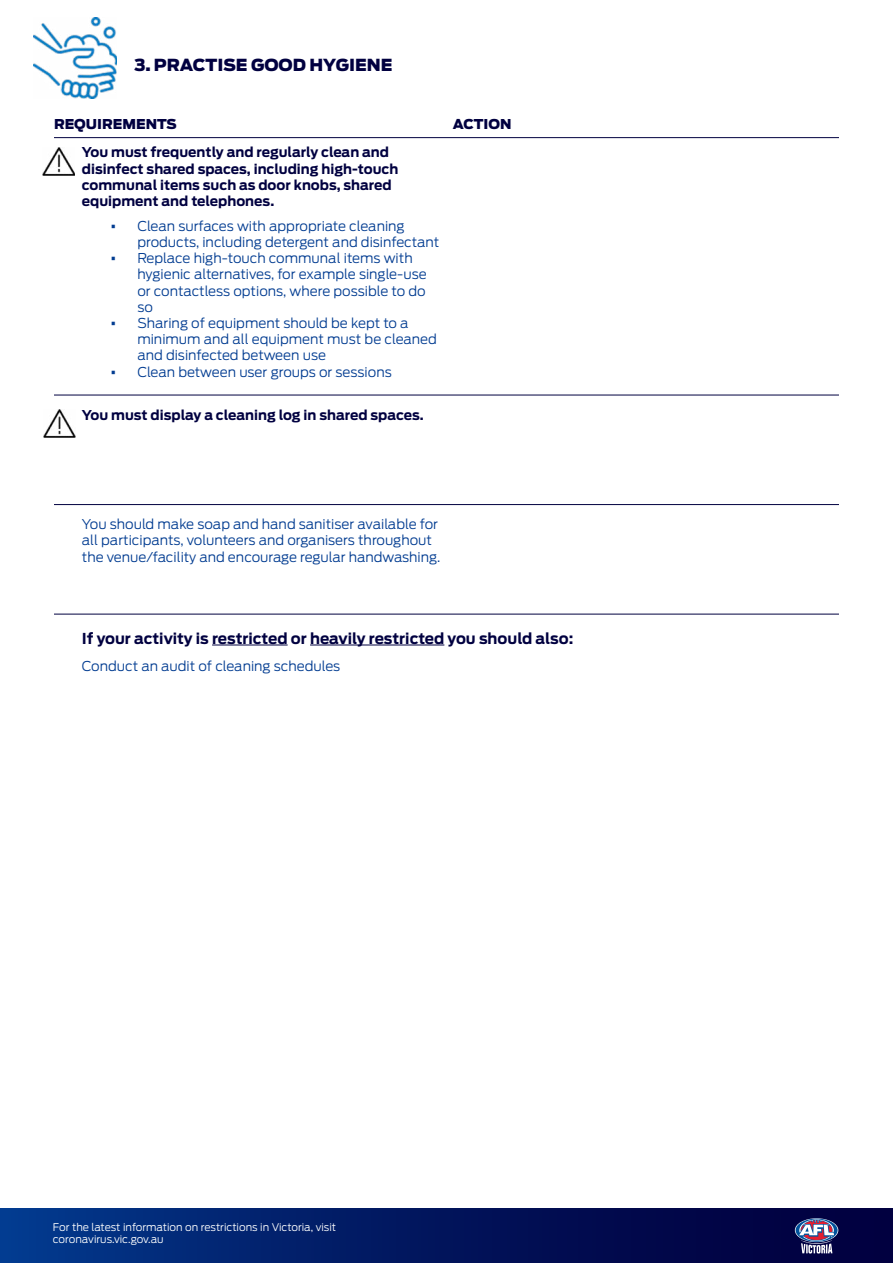
<style>
.page{position:relative;width:893px;height:1263px;background:#fff}
.page>*{position:absolute;margin:0;border:0;box-sizing:border-box;transform-origin:0 0}
.t1{font:900 16.5px "Antenna";color:#010040}
.t2{font:700 15px "Antenna";color:#010040}
.t3{font:300 13.5px/16.2px "Antenna";color:#023c91}
.t4{font:700 13.5px/16.2px "Antenna";color:#010040}
.t5{font:900 13.5px "Antenna";color:#010040}
.t6{font:300 10.5px/12.6px "Antenna";color:#fff}
.s1{font-weight:700;font-size:15px}
</style>
<div class="page">
<div style="left:0;top:1209px;width:893px;height:54px;background:linear-gradient(to right,#023689,#020037)"></div>
<svg style="left:795px;top:1218px;width:43px;height:24px"></svg>
<svg style="left:796px;top:1218px;width:42px;height:24px"></svg>
<svg style="left:799px;top:1219px;width:35px;height:34px"></svg>
<hr style="left:54px;top:137px;width:785px;height:1px;background:#010040">
<img style="left:43px;top:147px;width:32px;height:28px">
<hr style="left:54px;top:395px;width:785px;height:1px;background:#010040">
<hr style="left:54px;top:504px;width:785px;height:1px;background:#010040">
<img style="left:33px;top:17px;width:84px;height:82px">
<img style="left:44px;top:409px;width:31px;height:28px">
<hr style="left:212px;top:645px;width:76px;height:1px;background:#010040">
<hr style="left:310px;top:645px;width:134px;height:1px;background:#010040">
<hr style="left:54px;top:614px;width:785px;height:1px;background:#010040">
<p class="t1" style="left:134px;top:53px;width:260px">3. PRACTISE GOOD HYGIENE</p>
<p class="t5" style="left:54px;top:114px;width:124px">REQUIREMENTS</p>
<p class="t5" style="left:453px;top:114px;width:60px">ACTION</p>
<p class="t4" style="left:82px;top:144px;width:318px">You must frequently and regularly clean and disinfect shared spaces, including high-touch communal items such as door knobs, shared equipment and telephones.</p>
<p class="t3" style="left:137px;top:217px;width:303px;text-indent:-27px"><span class="s1">•</span> Clean surfaces with appropriate cleaning products, including detergent and disinfectant</p>
<p class="t3" style="left:137px;top:250px;width:291px;text-indent:-27px"><span class="s1">•</span> Replace high-touch communal items with hygienic alternatives, for example single-use or contactless options, where possible to do so</p>
<p class="t3" style="left:137px;top:315px;width:301px;text-indent:-27px"><span class="s1">•</span> Sharing of equipment should be kept to a minimum and all equipment must be cleaned and disinfected between use</p>
<p class="t3" style="left:110px;top:363px;width:283px"><span class="s1">•</span> Clean between user groups or sessions</p>
<p class="t4" style="left:82px;top:407px;width:343px">You must display a cleaning log in shared spaces.</p>
<p class="t3" style="left:82px;top:516px;width:360px">You should make soap and hand sanitiser available for all participants, volunteers and organisers throughout the venue/facility and encourage regular handwashing.</p>
<p class="t2" style="left:82px;top:628px;width:493px">If your activity is restricted or heavily restricted you should also:</p>
<p class="t3" style="left:82px;top:658px;width:260px">Conduct an audit of cleaning schedules</p>
<p class="t6" style="left:53px;top:1220px;width:285px">For the latest information on restrictions in Victoria, visit coronavirus.vic.gov.au</p>
</div>
